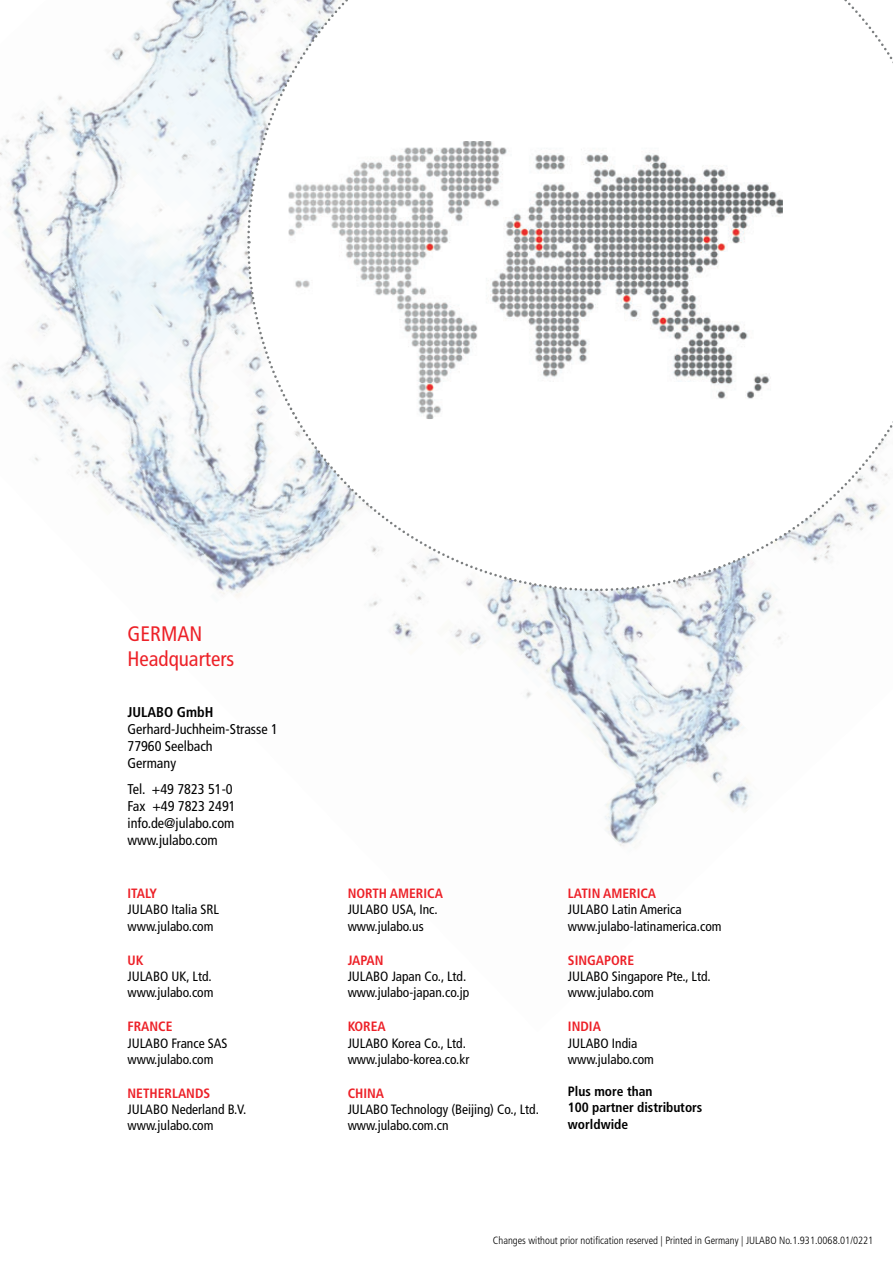
<style>
.page{position:relative;width:893px;height:1263px;background:#fff}
.page>*{position:absolute;margin:0;border:0;box-sizing:border-box;transform-origin:0 0}
.t1{font:condensed 21px/25.2px "Frutiger LT Std";color:#ed2128}
.t2{font:condensed 14.25px/17px "Frutiger LT Std";color:#000001}
.t3{font:700 condensed 14.25px "Frutiger LT Std";color:#000001}
.t4{font:condensed 13.5px/16.2px "Frutiger LT Std";color:#000001}
.t5{font:700 condensed 13.5px "Frutiger LT Std";color:#ed2128}
.t6{font:700 condensed 13.5px/16.2px "Frutiger LT Std";letter-spacing:-.005em;color:#000001}
.t7{font:300 condensed 10.5px "Frutiger LT Std";color:#000001}
</style>
<div class="page">
<img style="left:0;top:0;width:719px;height:846px">
<svg style="left:246px;top:0;width:647px;height:592px"></svg>
<svg style="left:247px;top:246px;width:345px;height:345px"></svg>
<img style="left:288px;top:141px;width:495px;height:278px">
<img style="left:288px;top:403px;width:9px;height:16px">
<h1 class="t1" style="left:128px;top:622px;width:108px">GERMAN<br>Headquarters</h1>
<p class="t3" style="left:128px;top:705px;width:87px">JULABO GmbH</p>
<p class="t2" style="left:128px;top:721px;width:152px">Gerhard-Juchheim-Strasse 1<br>77960 Seelbach<br>Germany</p>
<p class="t2" style="left:128px;top:781px;width:110px">Tel. +49 7823 51-0<br>Fax +49 7823 2491 info.de@julabo.com www.julabo.com</p>
<p class="t5" style="left:128px;top:888px;width:31px">ITALY</p>
<p class="t4" style="left:128px;top:902px;width:93px">JULABO Italia SRL www.julabo.com</p>
<p class="t5" style="left:128px;top:954px;width:17px">UK</p>
<p class="t4" style="left:128px;top:969px;width:87px">JULABO UK, Ltd. www.julabo.com</p>
<p class="t5" style="left:128px;top:1021px;width:47px">FRANCE</p>
<p class="t4" style="left:128px;top:1035px;width:102px">JULABO France SAS www.julabo.com</p>
<p class="t5" style="left:128px;top:1087px;width:84px">NETHERLANDS</p>
<p class="t4" style="left:128px;top:1102px;width:120px">JULABO Nederland B.V. www.julabo.com</p>
<p class="t5" style="left:348px;top:888px;width:97px">NORTH AMERICA</p>
<p class="t4" style="left:348px;top:902px;width:91px">JULABO USA, Inc. www.julabo.us</p>
<p class="t5" style="left:348px;top:954px;width:37px">JAPAN</p>
<p class="t4" style="left:348px;top:969px;width:123px">JULABO Japan Co., Ltd. www.julabo-japan.co.jp</p>
<p class="t5" style="left:348px;top:1021px;width:39px">KOREA</p>
<p class="t4" style="left:348px;top:1035px;width:123px">JULABO Korea Co., Ltd. www.julabo-korea.co.kr</p>
<p class="t5" style="left:348px;top:1087px;width:38px">CHINA</p>
<p class="t4" style="left:348px;top:1102px;width:193px">JULABO Technology (Beijing) Co., Ltd. www.julabo.com.cn</p>
<p class="t5" style="left:568px;top:888px;width:90px">LATIN AMERICA</p>
<p class="t4" style="left:568px;top:902px;width:155px">JULABO Latin America www.julabo-latinamerica.com</p>
<p class="t5" style="left:568px;top:954px;width:68px">SINGAPORE</p>
<p class="t4" style="left:568px;top:969px;width:144px">JULABO Singapore Pte., Ltd. www.julabo.com</p>
<p class="t5" style="left:568px;top:1021px;width:35px">INDIA</p>
<p class="t4" style="left:568px;top:1035px;width:87px">JULABO India www.julabo.com</p>
<p class="t6" style="left:568px;top:1084px;width:136px">Plus more than<br>100 partner distributors worldwide</p>
<p class="t7" style="left:493px;top:1236px;width:382px">Changes without prior notification reserved | Printed in Germany | JULABO No.1.931.0068.01/0221</p>
</div>
